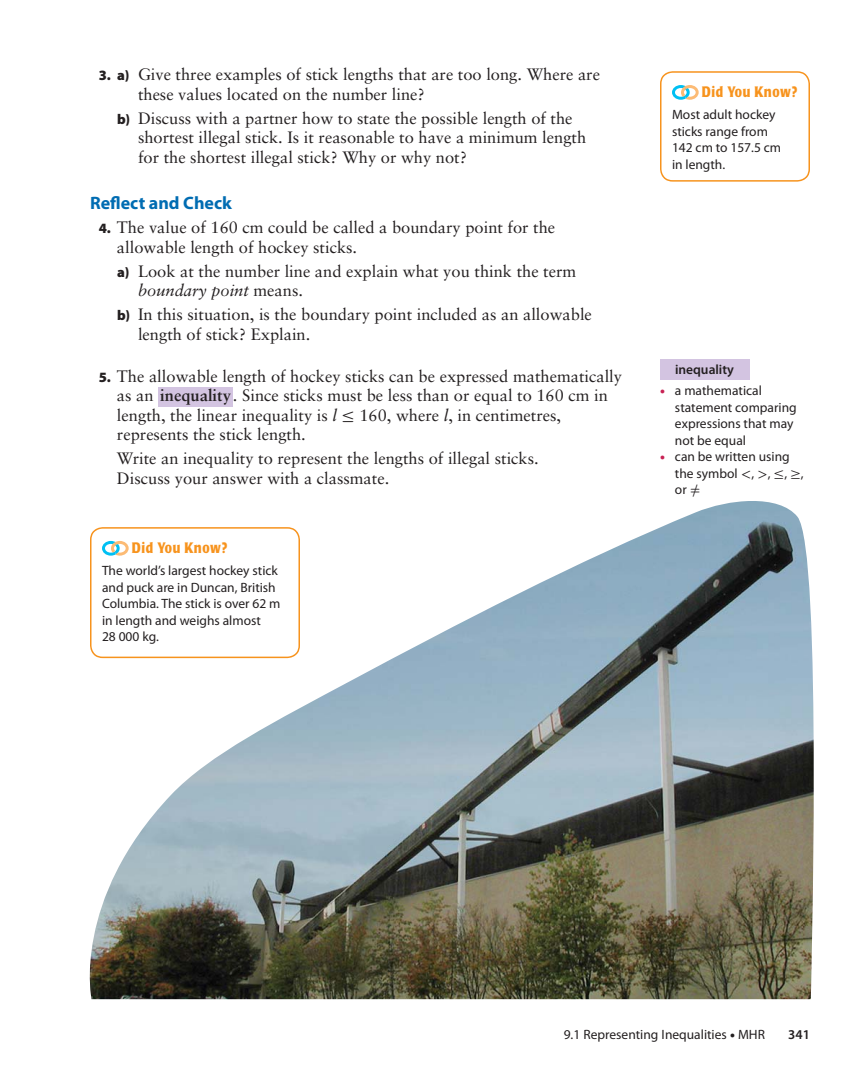
<style>
.page{position:relative;width:864px;height:1080px;background:#fff}
.page>*{position:absolute;margin:0;border:0;box-sizing:border-box;transform-origin:0 0}
.t1{font:700 18px "Myriad Pro";color:#006cb2}
.t2{font:16.5px/19.5px "Sabon";color:#231f20}
.t3{font:700 15px "Poppl Laudatio";letter-spacing:.05em;color:#f7931d;scale:.8 1}
.t4{font:13.5px/16.5px "Myriad Pro";color:#231f20}
.t5{font:600 13.5px "Myriad Pro";color:#231f20}
.s1{font-family:"Myriad Pro";font-weight:900;font-size:14.25px}
.s2{font-style:italic}
.s3{font-weight:700}
.s4{font-family:"Uni Math"}
.s5{font-weight:900;color:#c82254}
.s6{font-weight:900}
</style>
<div class="page">
<img style="left:89px;top:501px;width:725px;height:498px">
<div style="left:158px;top:387px;width:75px;height:19px;background:#d3c4e1"></div>
<svg style="left:660px;top:71px;width:150px;height:111px"></svg>
<div style="left:660px;top:359px;width:89px;height:21px;background:#d3c4e1"></div>
<svg style="left:90px;top:527px;width:210px;height:131px"></svg>
<p class="t2" style="left:138px;top:65px;width:464px;text-indent:-39px"><span class="s1">3. a)</span> Give three examples of stick lengths that are too long. Where are these values located on the number line?</p>
<p class="t2" style="left:138px;top:108px;width:450px;text-indent:-21px"><span class="s1">b)</span> Discuss with a partner how to state the possible length of the shortest illegal stick. Is it reasonable to have a minimum length for the shortest illegal stick? Why or why not?</p>
<p class="t1" style="left:90px;top:191px;width:143px">Reflect and Check</p>
<p class="t2" style="left:117px;top:218px;width:440px;text-indent:-18px"><span class="s1">4.</span> The value of 160 cm could be called a boundary point for the allowable length of hockey sticks.</p>
<p class="t2" style="left:138px;top:261px;width:440px;text-indent:-21px"><span class="s1">a)</span> Look at the number line and explain what you think the term <span class="s2">boundary point</span> means.</p>
<p class="t2" style="left:138px;top:305px;width:455px;text-indent:-21px"><span class="s1">b)</span> In this situation, is the boundary point included as an allowable length of stick? Explain.</p>
<p class="t2" style="left:117px;top:366px;width:507px;text-indent:-18px"><span class="s1">5.</span> The allowable length of hockey sticks can be expressed mathematically as an <span class="s3">inequality</span> . Since sticks must be less than or equal to 160 cm in length, the linear inequality is <span class="s2">l</span> <span class="s4">≤</span> 160, where <span class="s2">l</span>, in centimetres, represents the stick length.</p>
<p class="t2" style="left:117px;top:449px;width:423px">Write an inequality to represent the lengths of illegal sticks.<br>Discuss your answer with a classmate.</p>
<p class="t3" style="left:132px;top:540px;width:121px">Did You Know?</p>
<p class="t4" style="left:102px;top:562px;width:180px">The world’s largest hockey stick and puck are in Duncan, British<br>Columbia. The stick is over 62 m in length and weighs almost<br>28 000 kg.</p>
<p class="t3" style="left:702px;top:84px;width:121px">Did You Know?</p>
<p class="t4" style="left:672px;top:106px;width:111px">Most adult hockey sticks range from<br>142 cm to 157.5 cm in length.</p>
<p class="t5" style="left:675px;top:361px;width:61px">inequality</p>
<p class="t4" style="left:675px;top:382px;width:123px;text-indent:-15px"><span class="s5">•</span> a mathematical statement comparing expressions that may not be equal</p>
<p class="t4" style="left:675px;top:448px;width:130px;text-indent:-15px"><span class="s5">•</span> can be written using the symbol <span class="s4">&lt;</span>, <span class="s4">&gt;</span>, <span class="s4">≤</span>, <span class="s4">≥</span>, or <span class="s4">≠</span></p>
<p class="t4" style="left:564px;top:1026px;width:203px">9.1 Representing Inequalities <span class="s6">•</span> MHR</p>
<p class="t5" style="left:788px;top:1026px;width:23px">341</p>
</div>
